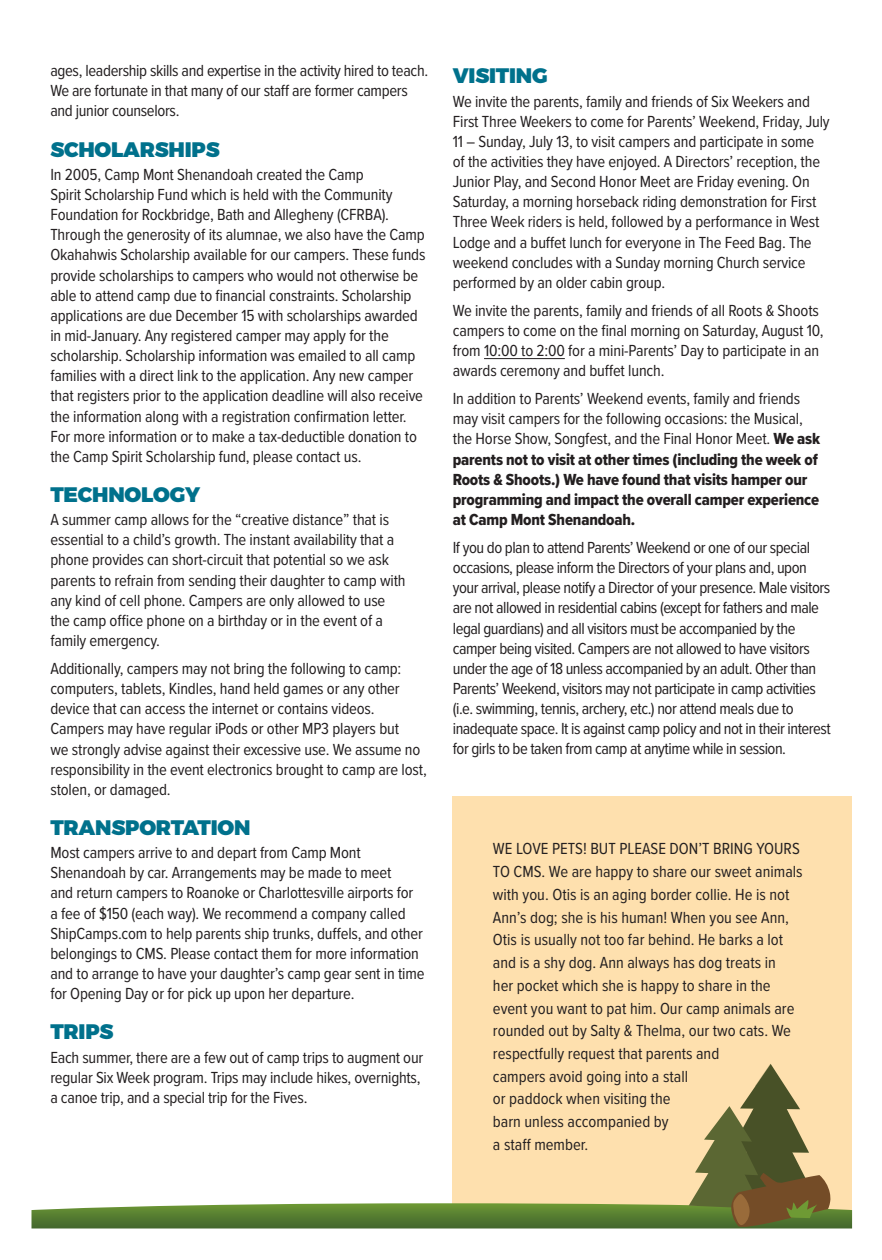
<style>
.page{position:relative;width:882px;height:1260px;background:#fff}
.page>*{position:absolute;margin:0;border:0;box-sizing:border-box;transform-origin:0 0}
.t1{font:900 21px "Montserrat";letter-spacing:-.01em;color:#00718c}
.t2{font:16.62px/20.1px "Proxima Nova Cond";letter-spacing:-.01em;color:#231f20}
.t3{font:16.62px/20.1px "Proxima Nova Cond";letter-spacing:-.03em;color:#231f20}
.t4{font:16.62px/20.1px "Proxima Nova Cond Extrabld";letter-spacing:-.01em;color:#231f20}
.s1{font-family:"Proxima Nova Cond Extrabld"}
</style>
<div class="page">
<div style="left:453px;top:796px;width:399px;height:419px;background:#fee0ae"></div>
<hr style="left:484px;top:358px;width:81px;height:1px;background:#231f20">
<svg style="left:32px;top:1064px;width:820px;height:165px"></svg>
<p class="t2" style="left:50px;top:60px;width:379px">ages, leadership skills and expertise in the activity hired to teach.<br>We are fortunate in that many of our staff are former campers and junior counselors.</p>
<p class="t1" style="left:50px;top:131px;width:171px">SCHOLARSHIPS</p>
<p class="t2" style="left:50px;top:164px;width:377px">In 2005, Camp Mont Shenandoah created the Camp<br>Spirit Scholarship Fund which is held with the Community Foundation for Rockbridge, Bath and Allegheny (CFRBA).<br>Through the generosity of its alumnae, we also have the Camp Okahahwis Scholarship available for our campers. These funds provide scholarships to campers who would not otherwise be able to attend camp due to financial constraints. Scholarship applications are due December 15 with scholarships awarded in mid-January. Any registered camper may apply for the scholarship. Scholarship information was emailed to all camp families with a direct link to the application. Any new camper that registers prior to the application deadline will also receive the information along with a registration confirmation letter.<br>For more information or to make a tax-deductible donation to the Camp Spirit Scholarship fund, please contact us.</p>
<p class="t1" style="left:50px;top:477px;width:151px">TECHNOLOGY</p>
<p class="t2" style="left:50px;top:509px;width:357px">A summer camp allows for the “creative distance” that is essential to a child’s growth. The instant availability that a phone provides can short-circuit that potential so we ask parents to refrain from sending their daughter to camp with any kind of cell phone. Campers are only allowed to use the camp office phone on a birthday or in the event of a family emergency.</p>
<p class="t2" style="left:50px;top:658px;width:378px">Additionally, campers may not bring the following to camp: computers, tablets, Kindles, hand held games or any other device that can access the internet or contains videos.<br>Campers may have regular iPods or other MP3 players but<br>we strongly advise against their excessive use. We assume no responsibility in the event electronics brought to camp are lost, stolen, or damaged.</p>
<p class="t1" style="left:50px;top:810px;width:202px">TRANSPORTATION</p>
<p class="t2" style="left:50px;top:842px;width:376px">Most campers arrive to and depart from Camp Mont Shenandoah by car. Arrangements may be made to meet<br>and return campers to Roanoke or Charlottesville airports for a fee of $150 (each way). We recommend a company called ShipCamps.com to help parents ship trunks, duffels, and other belongings to CMS. Please contact them for more information and to arrange to have your daughter’s camp gear sent in time for Opening Day or for pick up upon her departure.</p>
<p class="t1" style="left:50px;top:1014px;width:65px">TRIPS</p>
<p class="t2" style="left:50px;top:1046px;width:374px">Each summer, there are a few out of camp trips to augment our regular Six Week program. Trips may include hikes, overnights, a canoe trip, and a special trip for the Fives.</p>
<p class="t1" style="left:453px;top:58px;width:96px">VISITING</p>
<p class="t2" style="left:453px;top:90px;width:378px">We invite the parents, family and friends of Six Weekers and First Three Weekers to come for Parents’ Weekend, Friday, July 11 – Sunday, July 13, to visit campers and participate in some of the activities they have enjoyed. A Directors’ reception, the Junior Play, and Second Honor Meet are Friday evening. On Saturday, a morning horseback riding demonstration for First Three Week riders is held, followed by a performance in West Lodge and a buffet lunch for everyone in The Feed Bag. The weekend concludes with a Sunday morning Church service performed by an older cabin group.</p>
<p class="t2" style="left:453px;top:300px;width:372px">We invite the parents, family and friends of all Roots &amp; Shoots campers to come on the final morning on Saturday, August 10, from 10:00 to 2:00 for a mini-Parents’ Day to participate in an awards ceremony and buffet lunch.</p>
<p class="t2" style="left:453px;top:388px;width:369px">In addition to Parents’ Weekend events, family and friends may visit campers for the following occasions: the Musical, the Horse Show, Songfest, and the Final Honor Meet. <span class="s1">We ask</span></p>
<p class="t4" style="left:453px;top:449px;width:368px">parents not to visit at other times (including the week of Roots &amp; Shoots.) We have found that visits hamper our programming and impact the overall camper experience at Camp Mont Shenandoah.</p>
<p class="t3" style="left:453px;top:537px;width:380px">If you do plan to attend Parents’ Weekend or one of our special occasions, please inform the Directors of your plans and, upon your arrival, please notify a Director of your presence. Male visitors are not allowed in residential cabins (except for fathers and male legal guardians) and all visitors must be accompanied by the camper being visited. Campers are not allowed to have visitors under the age of 18 unless accompanied by an adult. Other than Parents’ Weekend, visitors may not participate in camp activities (i.e. swimming, tennis, archery, etc.) nor attend meals due to inadequate space. It is against camp policy and not in their interest for girls to be taken from camp at anytime while in session.</p>
<p class="t2" style="left:493px;top:837px;width:311px;line-height:22.8px">WE LOVE PETS! BUT PLEASE DON’T BRING YOURS TO CMS. We are happy to share our sweet animals with you. Otis is an aging border collie. He is not Ann’s dog; she is his human! When you see Ann, Otis is usually not too far behind. He barks a lot and is a shy dog. Ann always has dog treats in<br>her pocket which she is happy to share in the event you want to pat him. Our camp animals are rounded out by Salty &amp; Thelma, our two cats. We respectfully request that parents and<br>campers avoid going into a stall<br>or paddock when visiting the<br>barn unless accompanied by<br>a staff member.</p>
</div>
